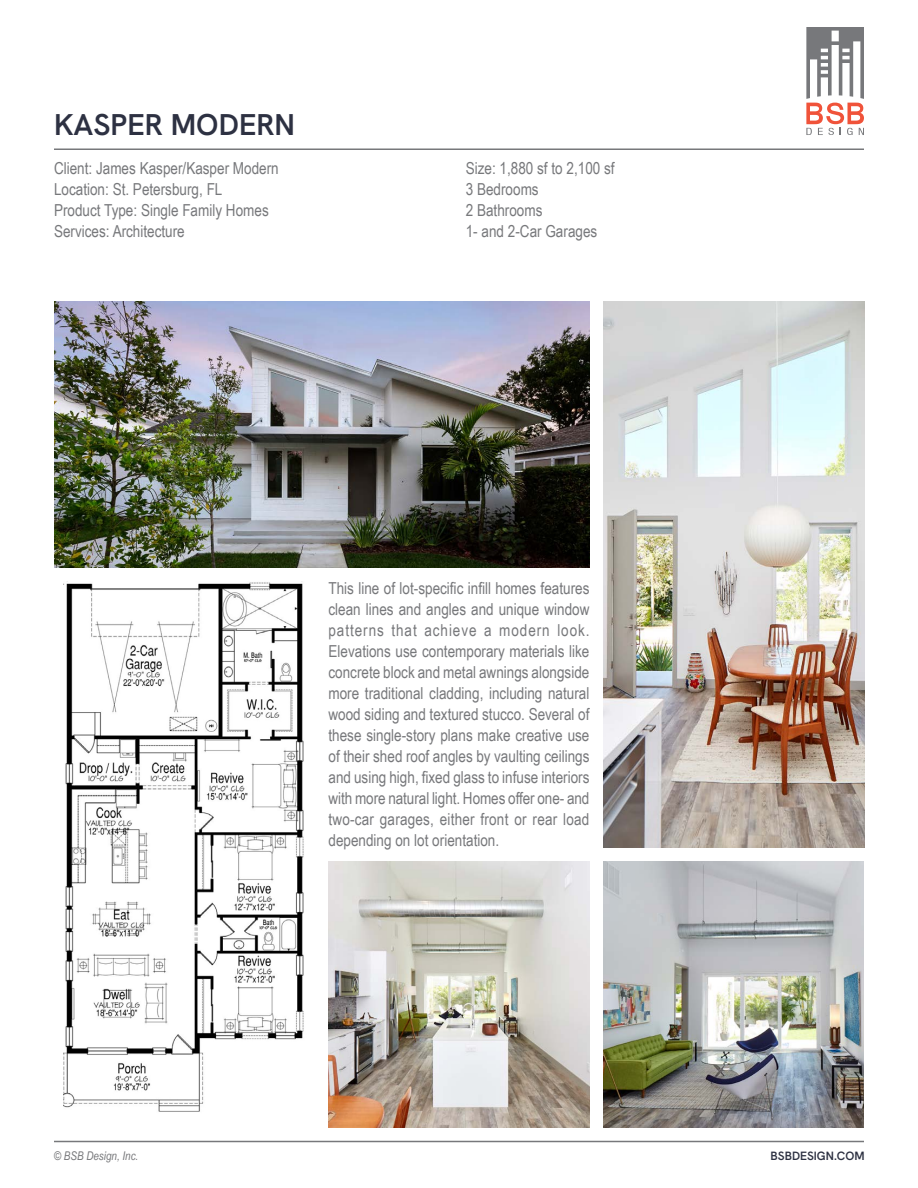
<style>
.page{position:relative;width:918px;height:1188px;background:#fff}
.page>*{position:absolute;margin:0;border:0;box-sizing:border-box;transform-origin:0 0}
.t1{font:600 30px "Hanken Grotesk";color:#2d3142}
.t2{font:16.5px/21px "Arial Narrow";color:#77787b}
.t3{font:italic 12px "Arial Narrow";color:#77787b}
.t4{font:600 12px "Hanken Grotesk";color:#2d3142}
</style>
<div class="page">
<img style="left:54px;top:302px;width:536px;height:266px">
<img style="left:64px;top:581px;width:240px;height:531px">
<img style="left:603px;top:302px;width:262px;height:546px">
<img style="left:328px;top:861px;width:262px;height:266px">
<img style="left:603px;top:861px;width:261px;height:266px">
<hr style="left:54px;top:148px;width:810px;height:2px;background:#77787b">
<hr style="left:54px;top:1141px;width:810px;height:1px;background:#77787b">
<svg style="left:806px;top:27px;width:58px;height:108px"></svg>
<h1 class="t1" style="left:54px;top:105px;width:243px">KASPER MODERN</h1>
<p class="t2" style="left:54px;top:157px;width:226px">Client: James Kasper/Kasper Modern<br>Location: St. Petersburg, FL<br>Product Type: Single Family Homes<br>Services: Architecture</p>
<p class="t2" style="left:466px;top:157px;width:150px">Size: 1,880 sf to 2,100 sf<br>3 Bedrooms<br>2 Bathrooms<br>1- and 2-Car Garages</p>
<p class="t2" style="left:329px;top:577px;width:263px;text-align:justify">This line of lot-specific infill homes features clean lines and angles and unique window patterns that achieve a modern look.<br>Elevations use contemporary materials like concrete block and metal awnings alongside more traditional cladding, including natural wood siding and textured stucco. Several of these single-story plans make creative use of their shed roof angles by vaulting ceilings and using high, fixed glass to infuse interiors with more natural light. Homes offer one- and two-car garages, either front or rear load depending on lot orientation.</p>
<p class="t3" style="left:54px;top:1148px;width:86px">© BSB Design, Inc.</p>
<p class="t4" style="left:771px;top:1149px;width:96px">BSBDESIGN.COM</p>
</div>
